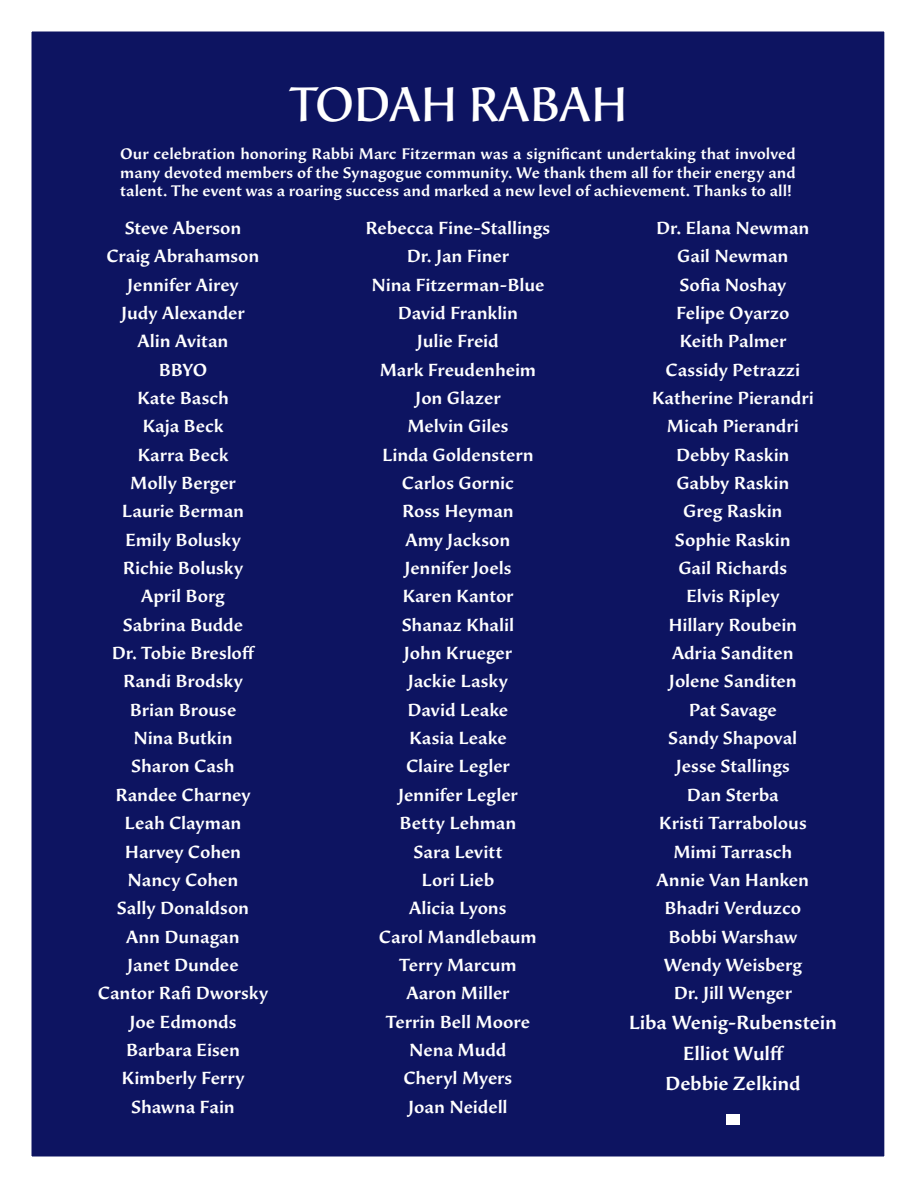
<style>
.page{position:relative;width:918px;height:1188px;background:#fff}
.page>*{position:absolute;margin:0;border:0;box-sizing:border-box;transform-origin:0 0}
.t1{font:500 49.5px "Beorcana Display Std";color:#fff}
.t2{font:500 19.5px "Beorcana Pro";letter-spacing:-.005em;color:#fff}
.t3{font:500 18px "Beorcana Pro";letter-spacing:-.005em;color:#fff}
.t4{font:500 15.75px/18.9px "Beorcana Pro";letter-spacing:.005em;color:#fff;text-align:justify}
</style>
<div class="page">
<div style="left:27px;top:27px;width:862px;height:1134px;background:#0d1461;border:4px solid #fff"></div>
<div style="left:726px;top:1115px;width:14px;height:10px;background:#fff"></div>
<p class="t1" style="left:290px;top:84px;width:340px">TODAH RABAH</p>
<p class="t4" style="left:120px;top:144px;width:677px">Our celebration honoring Rabbi Marc Fitzerman was a significant undertaking that involved many devoted members of the Synagogue community. We thank them all for their energy and talent. The event was a roaring success and marked a new level of achievement. Thanks to all!</p>
<p class="t3" style="left:656px;top:216px;width:155px">Dr. Elana Newman</p>
<p class="t3" style="left:677px;top:244px;width:113px">Gail Newman</p>
<p class="t3" style="left:679px;top:273px;width:108px">Sofia Noshay</p>
<p class="t3" style="left:676px;top:301px;width:115px">Felipe Oyarzo</p>
<p class="t3" style="left:679px;top:329px;width:108px">Keith Palmer</p>
<p class="t3" style="left:666px;top:358px;width:136px">Cassidy Petrazzi</p>
<p class="t3" style="left:652px;top:386px;width:163px">Katherine Pierandri</p>
<p class="t3" style="left:667px;top:414px;width:133px">Micah Pierandri</p>
<p class="t3" style="left:676px;top:443px;width:115px">Debby Raskin</p>
<p class="t3" style="left:676px;top:471px;width:114px">Gabby Raskin</p>
<p class="t3" style="left:683px;top:499px;width:101px">Greg Raskin</p>
<p class="t3" style="left:675px;top:528px;width:117px">Sophie Raskin</p>
<p class="t3" style="left:678px;top:556px;width:110px">Gail Richards</p>
<p class="t3" style="left:686px;top:584px;width:95px">Elvis Ripley</p>
<p class="t3" style="left:669px;top:613px;width:130px">Hillary Roubein</p>
<p class="t3" style="left:672px;top:641px;width:123px">Adria Sanditen</p>
<p class="t3" style="left:669px;top:670px;width:129px">Jolene Sanditen</p>
<p class="t3" style="left:689px;top:698px;width:90px">Pat Savage</p>
<p class="t3" style="left:668px;top:726px;width:131px">Sandy Shapoval</p>
<p class="t3" style="left:676px;top:755px;width:116px">Jesse Stallings</p>
<p class="t3" style="left:687px;top:783px;width:93px">Dan Sterba</p>
<p class="t3" style="left:659px;top:811px;width:149px">Kristi Tarrabolous</p>
<p class="t3" style="left:673px;top:840px;width:120px">Mimi Tarrasch</p>
<p class="t3" style="left:657px;top:868px;width:154px">Annie Van Hanken</p>
<p class="t3" style="left:665px;top:896px;width:138px">Bhadri Verduzco</p>
<p class="t3" style="left:668px;top:925px;width:130px">Bobbi Warshaw</p>
<p class="t3" style="left:664px;top:953px;width:140px">Wendy Weisberg</p>
<p class="t3" style="left:674px;top:981px;width:120px">Dr. Jill Wenger</p>
<p class="t2" style="left:629px;top:1010px;width:210px">Liba Wenig-Rubenstein</p>
<p class="t2" style="left:683px;top:1040px;width:103px">Elliot Wulff</p>
<p class="t2" style="left:665px;top:1070px;width:137px">Debbie Zelkind</p>
<p class="t3" style="left:125px;top:216px;width:118px">Steve Aberson</p>
<p class="t3" style="left:107px;top:244px;width:154px">Craig Abrahamson</p>
<p class="t3" style="left:127px;top:273px;width:113px">Jennifer Airey</p>
<p class="t3" style="left:121px;top:301px;width:125px">Judy Alexander</p>
<p class="t3" style="left:137px;top:329px;width:93px">Alin Avitan</p>
<p class="t3" style="left:159px;top:358px;width:50px">BBYO</p>
<p class="t3" style="left:137px;top:386px;width:93px">Kate Basch</p>
<p class="t3" style="left:142px;top:414px;width:83px">Kaja Beck</p>
<p class="t3" style="left:138px;top:443px;width:92px">Karra Beck</p>
<p class="t3" style="left:130px;top:471px;width:107px">Molly Berger</p>
<p class="t3" style="left:122px;top:499px;width:124px">Laurie Berman</p>
<p class="t3" style="left:125px;top:528px;width:117px">Emily Bolusky</p>
<p class="t3" style="left:123px;top:556px;width:122px">Richie Bolusky</p>
<p class="t3" style="left:141px;top:584px;width:85px">April Borg</p>
<p class="t3" style="left:123px;top:613px;width:122px">Sabrina Budde</p>
<p class="t3" style="left:112px;top:641px;width:145px">Dr. Tobie Bresloff</p>
<p class="t3" style="left:123px;top:670px;width:121px">Randi Brodsky</p>
<p class="t3" style="left:130px;top:698px;width:108px">Brian Brouse</p>
<p class="t3" style="left:133px;top:726px;width:101px">Nina Butkin</p>
<p class="t3" style="left:131px;top:755px;width:105px">Sharon Cash</p>
<p class="t3" style="left:115px;top:783px;width:137px">Randee Charney</p>
<p class="t3" style="left:124px;top:811px;width:119px">Leah Clayman</p>
<p class="t3" style="left:125px;top:840px;width:118px">Harvey Cohen</p>
<p class="t3" style="left:128px;top:868px;width:112px">Nancy Cohen</p>
<p class="t3" style="left:117px;top:896px;width:134px">Sally Donaldson</p>
<p class="t3" style="left:126px;top:925px;width:115px">Ann Dunagan</p>
<p class="t3" style="left:127px;top:953px;width:113px">Janet Dundee</p>
<p class="t3" style="left:98px;top:981px;width:172px">Cantor Rafi Dworsky</p>
<p class="t3" style="left:130px;top:1010px;width:108px">Joe Edmonds</p>
<p class="t3" style="left:126px;top:1038px;width:115px">Barbara Eisen</p>
<p class="t3" style="left:122px;top:1066px;width:124px">Kimberly Ferry</p>
<p class="t3" style="left:131px;top:1095px;width:105px">Shawna Fain</p>
<p class="t3" style="left:366px;top:216px;width:186px">Rebecca Fine-Stallings</p>
<p class="t3" style="left:407px;top:244px;width:104px">Dr. Jan Finer</p>
<p class="t3" style="left:372px;top:273px;width:174px">Nina Fitzerman-Blue</p>
<p class="t3" style="left:398px;top:301px;width:122px">David Franklin</p>
<p class="t3" style="left:417px;top:329px;width:83px">Julie Freid</p>
<p class="t3" style="left:380px;top:358px;width:158px">Mark Freudenheim</p>
<p class="t3" style="left:415px;top:386px;width:87px">Jon Glazer</p>
<p class="t3" style="left:407px;top:414px;width:103px">Melvin Giles</p>
<p class="t3" style="left:382px;top:443px;width:153px">Linda Goldenstern</p>
<p class="t3" style="left:402px;top:471px;width:113px">Carlos Gornic</p>
<p class="t3" style="left:402px;top:499px;width:113px">Ross Heyman</p>
<p class="t3" style="left:405px;top:528px;width:106px">Amy Jackson</p>
<p class="t3" style="left:404px;top:556px;width:109px">Jennifer Joels</p>
<p class="t3" style="left:402px;top:584px;width:113px">Karen Kantor</p>
<p class="t3" style="left:402px;top:613px;width:114px">Shanaz Khalil</p>
<p class="t3" style="left:404px;top:641px;width:110px">John Krueger</p>
<p class="t3" style="left:408px;top:670px;width:102px">Jackie Lasky</p>
<p class="t3" style="left:408px;top:698px;width:102px">David Leake</p>
<p class="t3" style="left:409px;top:726px;width:99px">Kasia Leake</p>
<p class="t3" style="left:406px;top:755px;width:105px">Claire Legler</p>
<p class="t3" style="left:398px;top:783px;width:121px">Jennifer Legler</p>
<p class="t3" style="left:399px;top:811px;width:118px">Betty Lehman</p>
<p class="t3" style="left:414px;top:840px;width:90px">Sara Levitt</p>
<p class="t3" style="left:422px;top:868px;width:74px">Lori Lieb</p>
<p class="t3" style="left:409px;top:896px;width:99px">Alicia Lyons</p>
<p class="t3" style="left:379px;top:925px;width:159px">Carol Mandlebaum</p>
<p class="t3" style="left:399px;top:953px;width:119px">Terry Marcum</p>
<p class="t3" style="left:406px;top:981px;width:105px">Aaron Miller</p>
<p class="t3" style="left:386px;top:1010px;width:146px">Terrin Bell Moore</p>
<p class="t3" style="left:409px;top:1038px;width:99px">Nena Mudd</p>
<p class="t3" style="left:403px;top:1066px;width:110px">Cheryl Myers</p>
<p class="t3" style="left:408px;top:1095px;width:101px">Joan Neidell</p>
</div>
